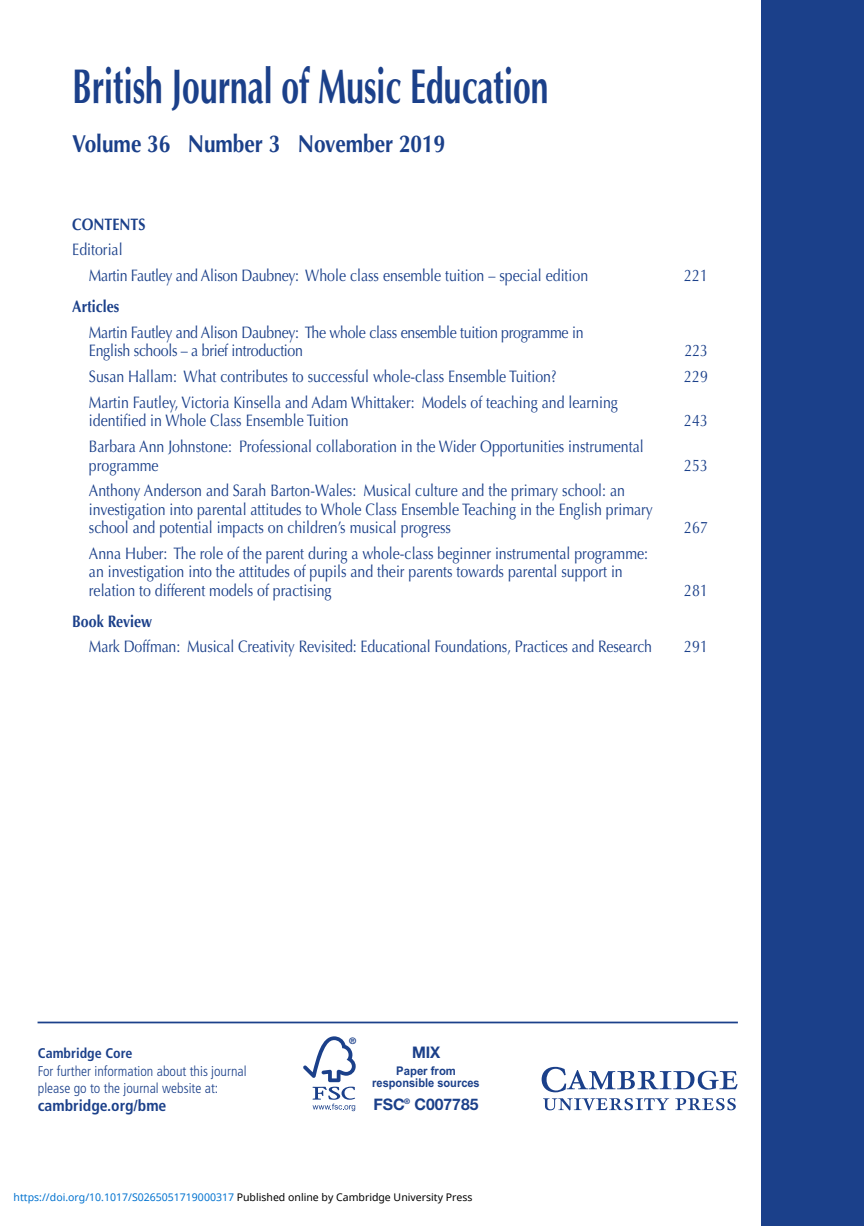
<style>
.page{position:relative;width:864px;height:1226px;background:#fff}
.page>*{position:absolute;margin:0;border:0;box-sizing:border-box;transform-origin:0 0}
.t1{font:700 49px "Optima";color:#1b408a;scale:.65 1}
.t2{font:700 24.5px "Optima LT Std";color:#1b408a;scale:.85 1}
.t3{font:16.62px/18.4px "Optima LT Std";color:#1b408a;scale:.85 1}
.t4{font:16.62px/18.4px "Optima LT Std";letter-spacing:-.02em;color:#1b408a;scale:.85 1}
.t5{font:700 16.62px "Optima LT Std";color:#1b408a;scale:.85 1}
.t6{font:700 16.1px "Helvetica Neue";color:#1b408a}
.t7{font:700 15.92px "Helvetica Neue";color:#1b408a;scale:.95 1}
.t8{font:700 condensed 15.75px "Frutiger LT Std";color:#1b408a}
.t9{font:300 condensed 14px/17.5px "Frutiger LT Std";color:#1b408a}
.t10{font:700 condensed 14px "Frutiger LT Std";color:#1b408a}
.t11{font:700 12.08px "Arial";color:#1b408a;scale:.91 1}
.t12{font:700 11.9px "Arial";color:#1b408a;scale:.95 1}
.t13{font:10.5px "Noto Sans";color:#0172cf}
.t14{font:700 8.92px "Helvetica Neue";color:#1b408a}
.s1{font-size:15.92px}
.s2{color:#000}
</style>
<div class="page">
<div style="left:761px;top:0;width:97px;height:1225px;background:#1b408a"></div>
<div style="left:854px;top:0;width:9px;height:1225px;background:#1b408a"></div>
<hr style="left:38px;top:1021px;width:699px;height:2px;background:#1b408a">
<svg style="left:541px;top:1066px;width:196px;height:44px"></svg>
<svg style="left:303px;top:1036px;width:52px;height:75px"></svg>
<h1 class="t1" style="left:72px;top:55px;width:733px">British Journal of Music Education</h1>
<h2 class="t2" style="left:72px;top:130px;width:440px">Volume 36 Number 3 November 2019</h2>
<p class="t5" style="left:72px;top:214px;width:87px">CONTENTS</p>
<p class="t3" style="left:89px;top:237px;width:588px;line-height:25.9px;text-indent:-17px">Editorial<br>Martin Fautley and Alison Daubney: Whole class ensemble tuition – special edition</p>
<p class="t5" style="left:72px;top:297px;width:57px">Articles</p>
<p class="t4" style="left:89px;top:323px;width:583px">Martin Fautley and Alison Daubney: The whole class ensemble tuition programme in<br>English schools – a brief introduction</p>
<p class="t3" style="left:684px;top:267px;width:29px">221</p>
<p class="t3" style="left:684px;top:341px;width:29px">223</p>
<p class="t3" style="left:89px;top:367px;width:551px">Susan Hallam: What contributes to successful whole-class Ensemble Tuition?</p>
<p class="t3" style="left:684px;top:367px;width:29px">229</p>
<p class="t3" style="left:89px;top:393px;width:623px">Martin Fautley, Victoria Kinsella and Adam Whittaker: Models of teaching and learning identified in Whole Class Ensemble Tuition</p>
<p class="t3" style="left:684px;top:411px;width:29px">243</p>
<p class="t3" style="left:89px;top:437px;width:654px">Barbara Ann Johnstone: Professional collaboration in the Wider Opportunities instrumental programme</p>
<p class="t3" style="left:89px;top:481px;width:664px">Anthony Anderson and Sarah Barton-Wales: Musical culture and the primary school: an investigation into parental attitudes to Whole Class Ensemble Teaching in the English primary school and potential impacts on children’s musical progress</p>
<p class="t3" style="left:89px;top:544px;width:659px">Anna Huber: The role of the parent during a whole-class beginner instrumental programme: an investigation into the attitudes of pupils and their parents towards parental support in relation to different models of practising</p>
<p class="t3" style="left:684px;top:456px;width:29px">253</p>
<p class="t3" style="left:684px;top:518px;width:29px">267</p>
<p class="t3" style="left:684px;top:581px;width:29px">281</p>
<p class="t5" style="left:72px;top:611px;width:95px">Book Review</p>
<p class="t3" style="left:89px;top:637px;width:663px">Mark Doffman: Musical Creativity Revisited: Educational Foundations, Practices and Research</p>
<p class="t3" style="left:684px;top:637px;width:29px">291</p>
<p class="t10" style="left:38px;top:1044px;width:96px">Cambridge Core</p>
<p class="t9" style="left:38px;top:1062px;width:210px">For further information about this journal please go to the journal website at:</p>
<p class="t8" style="left:38px;top:1095px;width:130px">cambridge.org/bme</p>
<p class="t14" style="left:349px;top:1034px;width:9px">®</p>
<p class="t7" style="left:412px;top:1042px;width:31px">MIX</p>
<p class="t12" style="left:396px;top:1063px;width:64px">Paper from</p>
<p class="t11" style="left:372px;top:1074px;width:119px">responsible sources</p>
<p class="t6" style="left:373px;top:1093px;width:106px"><span class="s1">FSC</span><sup>®</sup> C007785</p>
<p class="t13" style="left:14px;top:1189px;width:460px">https://doi.org/10.1017/S0265051719000317 <span class="s2">Published online by Cambridge University Press</span></p>
</div>
